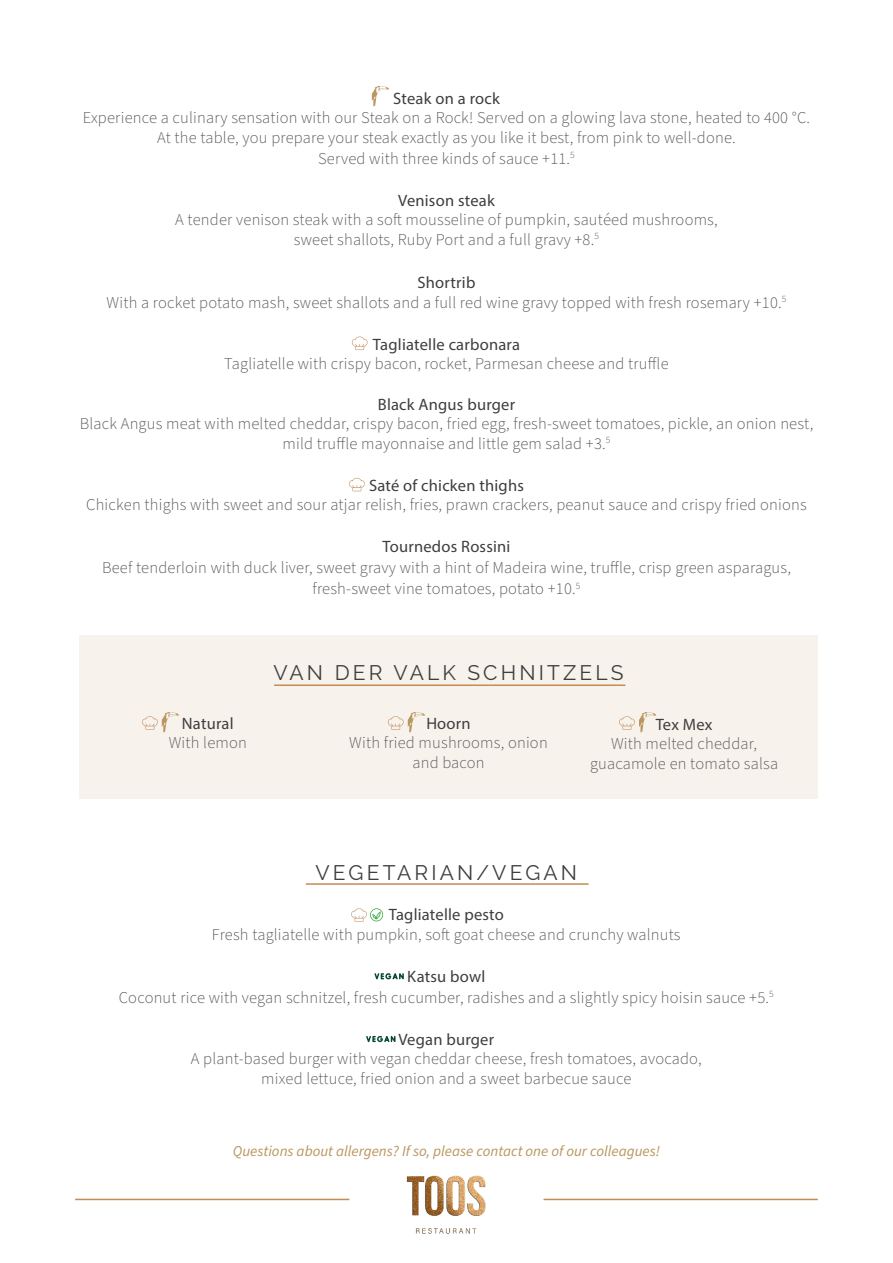
<style>
.page{position:relative;width:893px;height:1263px;background:#fff}
.page>*{position:absolute;margin:0;border:0;box-sizing:border-box;transform-origin:0 0}
.t1{font:21px "Raleway";letter-spacing:.15em;color:#3e3e3f}
.t2{font:300 16.5px "Source Sans Pro";letter-spacing:.015em;color:#57585a}
.t3{font:16.5px "Myriad Pro";letter-spacing:.015em;color:#3e3e3f}
.t4{font:italic 15px "Source Sans Pro";color:#ba965e}
</style>
<div class="page">
<img style="left:407px;top:1175px;width:79px;height:59px">
<hr style="left:544px;top:1199px;width:274px;height:1px;background:#c58c53">
<hr style="left:75px;top:1199px;width:274px;height:1px;background:#c58c53">
<hr style="left:306px;top:883px;width:283px;height:2px;background:#c58c53">
<svg style="left:374px;top:973px;width:30px;height:6px"></svg>
<svg style="left:366px;top:1036px;width:30px;height:6px"></svg>
<svg style="left:351px;top:908px;width:32px;height:14px"></svg>
<div style="left:79px;top:635px;width:739px;height:164px;background:#f8f2ec"></div>
<hr style="left:274px;top:684px;width:351px;height:2px;background:#c58c53">
<svg style="left:352px;top:336px;width:16px;height:14px"></svg>
<svg style="left:349px;top:477px;width:16px;height:14px"></svg>
<svg style="left:372px;top:86px;width:17px;height:21px"></svg>
<svg style="left:388px;top:712px;width:37px;height:21px"></svg>
<svg style="left:142px;top:712px;width:37px;height:21px"></svg>
<svg style="left:619px;top:712px;width:37px;height:21px"></svg>
<p class="t3" style="left:393px;top:88px;width:108px">Steak on a rock</p>
<p class="t2" style="left:83px;top:107px;width:729px">Experience a culinary sensation with our Steak on a Rock! Served on a glowing lava stone, heated to 400 °C.</p>
<p class="t2" style="left:157px;top:126px;width:580px">At the table, you prepare your steak exactly as you like it best, from pink to well-done.</p>
<p class="t2" style="left:318px;top:147px;width:258px">Served with three kinds of sauce +11.<sup>5</sup></p>
<p class="t3" style="left:398px;top:190px;width:98px">Venison steak</p>
<p class="t2" style="left:175px;top:209px;width:544px">A tender venison steak with a soft mousseline of pumpkin, sautéed mushrooms,</p>
<p class="t2" style="left:294px;top:228px;width:307px">sweet shallots, Ruby Port and a full gravy +8.<sup>5</sup></p>
<p class="t3" style="left:418px;top:273px;width:59px">Shortrib</p>
<p class="t2" style="left:106px;top:291px;width:681px">With a rocket potato mash, sweet shallots and a full red wine gravy topped with fresh rosemary +10.<sup>5</sup></p>
<p class="t3" style="left:373px;top:334px;width:149px">Tagliatelle carbonara</p>
<p class="t2" style="left:224px;top:353px;width:446px">Tagliatelle with crispy bacon, rocket, Parmesan cheese and truffle</p>
<p class="t3" style="left:378px;top:394px;width:139px">Black Angus burger</p>
<p class="t2" style="left:80px;top:413px;width:735px">Black Angus meat with melted cheddar, crispy bacon, fried egg, fresh-sweet tomatoes, pickle, an onion nest,</p>
<p class="t2" style="left:282px;top:432px;width:329px">mild truffle mayonnaise and little gem salad +3.<sup>5</sup></p>
<p class="t3" style="left:369px;top:475px;width:156px">Saté of chicken thighs</p>
<p class="t2" style="left:86px;top:494px;width:722px">Chicken thighs with sweet and sour atjar relish, fries, prawn crackers, peanut sauce and crispy fried onions</p>
<p class="t3" style="left:383px;top:537px;width:129px">Tournedos Rossini</p>
<p class="t2" style="left:102px;top:557px;width:690px">Beef tenderloin with duck liver, sweet gravy with a hint of Madeira wine, truffle, crisp green asparagus,</p>
<p class="t2" style="left:312px;top:578px;width:269px">fresh-sweet vine tomatoes, potato +10.<sup>5</sup></p>
<p class="t3" style="left:182px;top:713px;width:53px">Natural</p>
<p class="t2" style="left:169px;top:732px;width:80px">With lemon</p>
<p class="t1" style="left:273px;top:660px;width:352px">VAN DER VALK SCHNITZELS</p>
<p class="t3" style="left:426px;top:713px;width:46px">Hoorn</p>
<p class="t2" style="left:349px;top:732px;width:200px">With fried mushrooms, onion</p>
<p class="t2" style="left:412px;top:751px;width:74px">and bacon</p>
<p class="t3" style="left:656px;top:714px;width:58px">Tex Mex</p>
<p class="t2" style="left:611px;top:733px;width:148px">With melted cheddar,</p>
<p class="t2" style="left:590px;top:752px;width:190px">guacamole en tomato salsa</p>
<p class="t1" style="left:316px;top:860px;width:263px">VEGETARIAN/VEGAN</p>
<p class="t3" style="left:389px;top:904px;width:117px">Tagliatelle pesto</p>
<p class="t2" style="left:212px;top:923px;width:470px">Fresh tagliatelle with pumpkin, soft goat cheese and crunchy walnuts</p>
<p class="t3" style="left:407px;top:966px;width:79px">Katsu bowl</p>
<p class="t2" style="left:119px;top:986px;width:656px">Coconut rice with vegan schnitzel, fresh cucumber, radishes and a slightly spicy hoisin sauce +5.<sup>5</sup></p>
<p class="t3" style="left:398px;top:1029px;width:97px">Vegan burger</p>
<p class="t2" style="left:191px;top:1048px;width:512px">A plant-based burger with vegan cheddar cheese, fresh tomatoes, avocado,</p>
<p class="t2" style="left:261px;top:1067px;width:372px">mixed lettuce, fried onion and a sweet barbecue sauce</p>
<p class="t4" style="left:233px;top:1141px;width:428px">Questions about allergens? If so, please contact one of our colleagues!</p>
</div>
